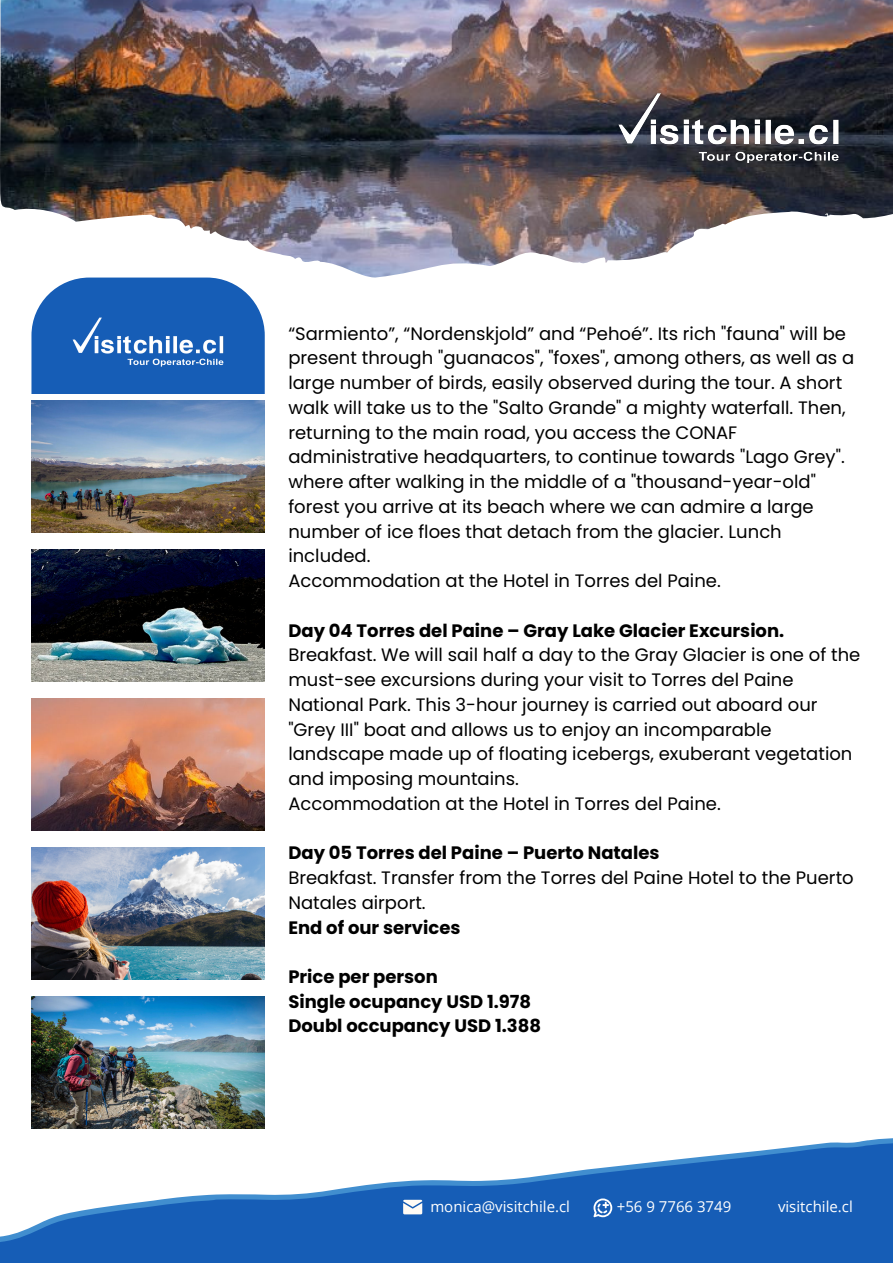
<style>
.page{position:relative;width:893px;height:1264px;background:#fff}
.page>*{position:absolute;margin:0;border:0;box-sizing:border-box;transform-origin:0 0}
.t1{font:18px/24.8px "Poppins";color:#000}
.t2{font:700 18px/24.8px "Poppins";color:#000}
.t3{font:15px "Open Sans";color:#fff}
</style>
<div class="page">
<img style="left:31px;top:698px;width:233px;height:132px">
<img style="left:31px;top:400px;width:233px;height:132px">
<img style="left:31px;top:549px;width:233px;height:132px">
<img style="left:31px;top:847px;width:233px;height:132px">
<img style="left:31px;top:996px;width:233px;height:132px">
<svg style="left:0;top:1138px;width:892px;height:124px;fill:#165db6"></svg>
<svg style="left:403px;top:1199px;width:19px;height:15px"></svg>
<svg style="left:593px;top:1198px;width:19px;height:19px"></svg>
<img style="left:0;top:0;width:892px;height:277px">
<img style="left:598px;top:81px;width:261px;height:93px">
<svg style="left:31px;top:277px;width:234px;height:117px;background:#2e6dbd"></svg>
<img style="left:58px;top:309px;width:179px;height:65px">
<p class="t1" style="left:288px;top:321px;width:567px">“Sarmiento”, “Nordenskjold” and “Pehoé”. Its rich "fauna" will be present through "guanacos", "foxes", among others, as well as a large number of birds, easily observed during the tour. A short walk will take us to the "Salto Grande" a mighty waterfall. Then, returning to the main road, you access the CONAF administrative headquarters, to continue towards "Lago Grey". where after walking in the middle of a "thousand-year-old" forest you arrive at its beach where we can admire a large number of ice floes that detach from the glacier. Lunch included.<br>Accommodation at the Hotel in Torres del Paine.</p>
<p class="t2" style="left:288px;top:618px;width:497px">Day 04 Torres del Paine – Gray Lake Glacier Excursion.</p>
<p class="t1" style="left:288px;top:642px;width:573px">Breakfast. We will sail half a day to the Gray Glacier is one of the must-see excursions during your visit to Torres del Paine National Park. This 3-hour journey is carried out aboard our "Grey III" boat and allows us to enjoy an incomparable landscape made up of floating icebergs, exuberant vegetation and imposing mountains.<br>Accommodation at the Hotel in Torres del Paine.</p>
<p class="t2" style="left:288px;top:840px;width:372px">Day 05 Torres del Paine – Puerto Natales</p>
<p class="t1" style="left:288px;top:865px;width:567px">Breakfast. Transfer from the Torres del Paine Hotel to the Puerto<br>Natales airport.</p>
<p class="t2" style="left:288px;top:914px;width:174px">End of our services</p>
<p class="t2" style="left:288px;top:964px;width:254px">Price per person<br>Single ocupancy USD 1.978<br>Doubl occupancy USD 1.388</p>
<p class="t3" style="left:444px;top:1195px;width:127px">onica@visitchile.cl</p>
<p class="t3" style="left:616px;top:1195px;width:116px">+56 9 7766 3749</p>
<p class="t3" style="left:778px;top:1195px;width:76px">visitchile.cl</p>
<p class="t3" style="left:395px;top:1200px;width:165px">monimca@visitchile.cl |</p>
<p class="t3" style="left:578px;top:1200px;width:140px">+56 9 7766 3749 |</p>
</div>
